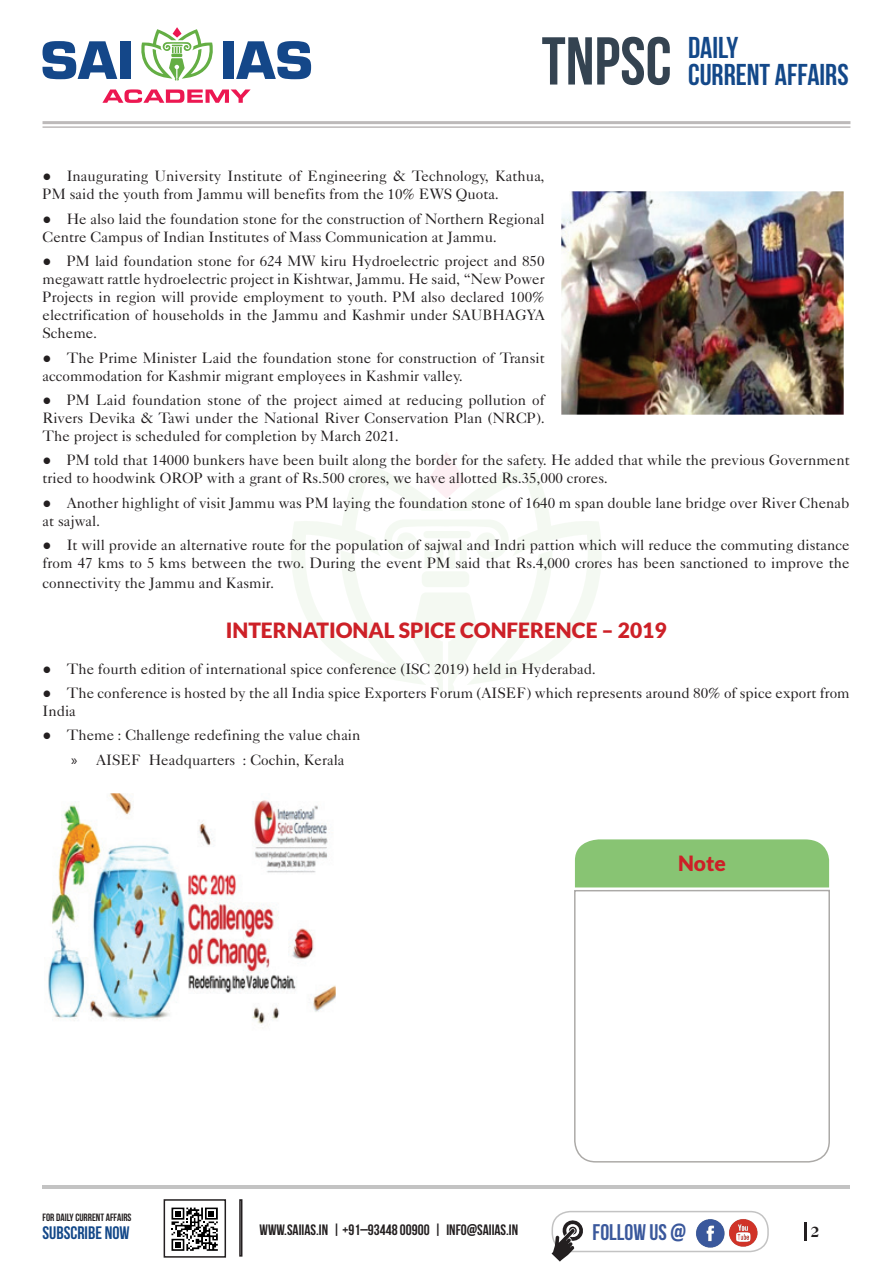
<style>
.page{position:relative;width:893px;height:1263px;background:#fff}
.page>*{position:absolute;margin:0;border:0;box-sizing:border-box;transform-origin:0 0}
.t1{font:700 67.5px "Bebas Neue";color:#344351}
.t2{font:700 30px/27px "Bebas Neue";color:#134889}
.t3{font:700 22.5px "Bebas Neue";color:#3a589c}
.t4{font:900 21px "Lato";color:#cd2027}
.t5{font:700 18px "Bebas Neue";color:#134889}
.t6{font:15px/18px "Caslon Five Forty LT";color:#231f20}
.t7{font:700 15px "Bebas Neue";color:#231f20}
.t8{font:700 13.5px "Caslon";color:#231f20}
.t9{font:700 10.5px "Bebas Neue";color:#231f20}
.s1{font-family:"Georgia";font-weight:700}
.s2{font-family:"Myriad Pro"}
</style>
<div class="page">
<hr style="left:43px;top:1185px;width:807px;height:4px;background:#c3c3c3">
<svg style="left:292px;top:452px;width:309px;height:242px"></svg>
<svg style="left:43px;top:41px;width:74px;height:38px"></svg>
<div style="left:120px;top:41px;width:11px;height:38px;background:#144789"></div>
<div style="left:223px;top:41px;width:10px;height:38px;background:#144789"></div>
<svg style="left:236px;top:41px;width:75px;height:38px"></svg>
<svg style="left:102px;top:89px;width:149px;height:14px"></svg>
<svg style="left:141px;top:27px;width:72px;height:54px"></svg>
<div style="left:575px;top:839px;width:254px;height:48px;background:#88c473"></div>
<svg style="left:574px;top:889px;width:256px;height:274px"></svg>
<svg style="left:804px;top:1222px;width:2px;height:19px"></svg>
<svg style="left:171px;top:1207px;width:47px;height:44px"></svg>
<div style="left:164px;top:1199px;width:62px;height:58px;border:2px solid #231f20"></div>
<div style="left:239px;top:1199px;width:3px;height:57px;border:2px solid #231f20"></div>
<div style="left:552px;top:1211px;width:217px;height:41px;border:2px solid #c3c3c3;border-radius:18px"></div>
<img style="left:696px;top:1219px;width:29px;height:29px">
<img style="left:729px;top:1219px;width:29px;height:28px">
<svg style="left:552px;top:1219px;width:32px;height:42px"></svg>
<hr style="left:43px;top:121px;width:807px;height:3px;background:#bdbaba">
<hr style="left:43px;top:126px;width:807px;height:2px;background:#bdbaba">
<img style="left:561px;top:191px;width:283px;height:224px">
<img style="left:48px;top:793px;width:288px;height:231px">
<h1 class="t1" style="left:542px;top:24px;width:131px">TNPSC</h1>
<h2 class="t2" style="left:688px;top:34px;width:162px">DAILY<br>CURRENT AFFAIRS</h2>
<p class="t6" style="left:43px;top:167px;width:504px"><span class="s1">●</span> Inaugurating University Institute of Engineering &amp; Technology, Kathua,<br>PM said the youth from Jammu will benefits from the 10% EWS Quota.</p>
<p class="t6" style="left:43px;top:210px;width:503px"><span class="s1">●</span> He also laid the foundation stone for the construction of Northern Regional<br>Centre Campus of Indian Institutes of Mass Communication at Jammu.</p>
<p class="t6" style="left:43px;top:252px;width:504px;text-align:justify"><span class="s1">●</span> PM laid foundation stone for 624 MW kiru Hydroelectric project and 850 megawatt rattle hydroelectric project in Kishtwar, Jammu. He said, “New Power Projects in region will provide employment to youth. PM also declared 100% electrification of households in the Jammu and Kashmir under SAUBHAGYA Scheme.</p>
<p class="t6" style="left:43px;top:348px;width:503px"><span class="s1">●</span> The Prime Minister Laid the foundation stone for construction of Transit accommodation for Kashmir migrant employees in Kashmir valley.</p>
<p class="t6" style="left:43px;top:391px;width:504px;text-align:justify"><span class="s1">●</span> PM Laid foundation stone of the project aimed at reducing pollution of Rivers Devika &amp; Tawi under the National River Conservation Plan (NRCP).<br>The project is scheduled for completion by March 2021.</p>
<p class="t6" style="left:43px;top:451px;width:809px"><span class="s1">●</span> PM told that 14000 bunkers have been built along the border for the safety. He added that while the previous Government tried to hoodwink OROP with a grant of Rs.500 crores, we have allotted Rs.35,000 crores.</p>
<p class="t6" style="left:43px;top:493px;width:808px"><span class="s1">●</span> Another highlight of visit Jammu was PM laying the foundation stone of 1640 m span double lane bridge over River Chenab at sajwal.</p>
<p class="t6" style="left:43px;top:536px;width:809px"><span class="s1">●</span> It will provide an alternative route for the population of sajwal and Indri pattion which will reduce the commuting distance from 47 kms to 5 kms between the two. During the event PM said that Rs.4,000 crores has been sanctioned to improve the</p>
<p class="t6" style="left:43px;top:574px;width:233px">connectivity the Jammu and Kasmir.</p>
<h3 class="t4" style="left:226px;top:617px;width:442px">INTERNATIONAL SPICE CONFERENCE – 2019</h3>
<p class="t6" style="left:43px;top:659px;width:555px"><span class="s1">●</span> The fourth edition of international spice conference (ISC 2019) held in Hyderabad.</p>
<p class="t6" style="left:43px;top:684px;width:809px"><span class="s1">●</span> The conference is hosted by the all India spice Exporters Forum (AISEF) which represents around 80% of spice export from<br>India</p>
<p class="t6" style="left:71px;top:723px;width:291px;line-height:24.3px;text-indent:-28px"><span class="s1">●</span> Theme : Challenge redefining the value chain <span class="s2">»</span> AISEF Headquarters : Cochin, Kerala</p>
<h3 class="t4" style="left:678px;top:850px;width:49px">Note</h3>
<p class="t9" style="left:43px;top:1211px;width:91px">FOR DAILY CURRENT AFFAIRS</p>
<p class="t5" style="left:43px;top:1223px;width:89px">SUBSCRIBE NOW</p>
<h3 class="t3" style="left:593px;top:1220px;width:95px">FOLLOW US @</h3>
<p class="t7" style="left:260px;top:1221px;width:260px">WWW.SAIIAS.IN | +91–93448 00900 | INFO@SAIIAS.IN</p>
<p class="t8" style="left:811px;top:1223px;width:10px">2</p>
</div>
